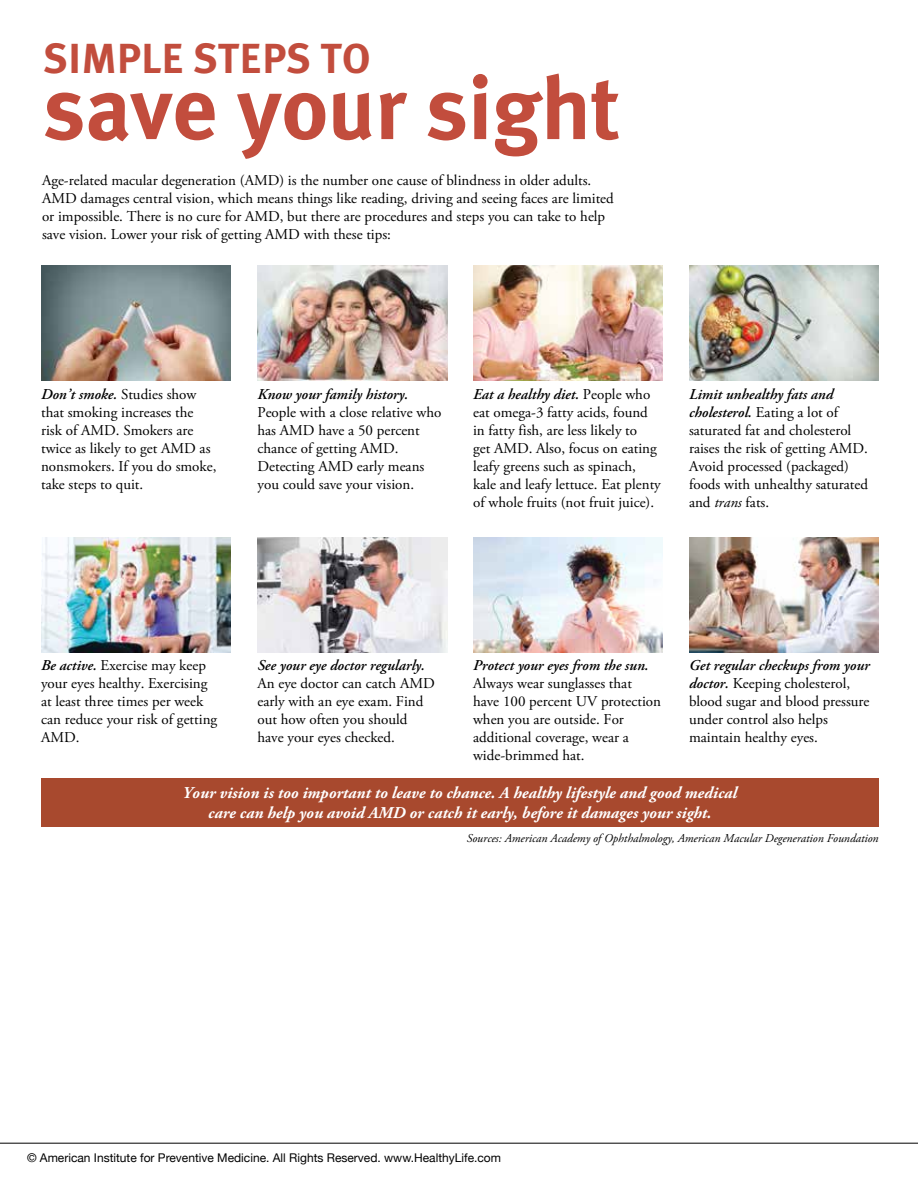
<style>
.page{position:relative;width:918px;height:1188px;background:#fff}
.page>*{position:absolute;margin:0;border:0;box-sizing:border-box;transform-origin:0 0}
.t1{font:700 88.5px "Meta Plus";color:#c24d3d}
.t2{font:700 42px "Meta Plus";color:#c24d3d}
.t3{font:italic 700 16.5px/19.8px "Adobe Garamond Pro";color:#fff;text-align:center}
.t4{font:15px/18px "Adobe Garamond Pro";color:#000}
.t5{font:italic 600 15px "Adobe Garamond Pro";color:#000}
.t6{font:12px "Helvetica Neue";color:#000}
.t7{font:italic 12px "Adobe Garamond Pro";color:#000}
.s1{font-weight:600;font-style:italic}
.s2{font-style:italic}
</style>
<div class="page">
<div style="left:41px;top:778px;width:838px;height:49px;background:#a8492e"></div>
<img style="left:257px;top:266px;width:190px;height:114px">
<img style="left:473px;top:266px;width:190px;height:114px">
<img style="left:689px;top:266px;width:190px;height:114px">
<img style="left:41px;top:266px;width:190px;height:114px">
<img style="left:257px;top:538px;width:190px;height:114px">
<img style="left:473px;top:538px;width:190px;height:114px">
<img style="left:689px;top:538px;width:190px;height:114px">
<img style="left:41px;top:538px;width:190px;height:114px">
<hr style="left:0;top:0;width:918px;height:1px;background:#e6e7e8">
<hr style="left:0;top:1143px;width:918px;height:1px;background:#000">
<h2 class="t2" style="left:44px;top:34px;width:328px">SIMPLE STEPS TO</h2>
<h1 class="t1" style="left:44px;top:57px;width:578px">save your sight</h1>
<p class="t4" style="left:42px;top:172px;width:573px">Age-related macular degeneration (AMD) is the number one cause of blindness in older adults.<br>AMD damages central vision, which means things like reading, driving and seeing faces are limited or impossible. There is no cure for AMD, but there are procedures and steps you can take to help save vision. Lower your risk of getting AMD with these tips:</p>
<p class="t4" style="left:41px;top:386px;width:177px"><span class="s1">Don’t smoke.</span> Studies show that smoking increases the risk of AMD. Smokers are twice as likely to get AMD as nonsmokers. If you do smoke, take steps to quit.</p>
<p class="t5" style="left:257px;top:385px;width:152px">Know your family history.</p>
<p class="t4" style="left:257px;top:404px;width:185px">People with a close relative who has AMD have a 50 percent chance of getting AMD.<br>Detecting AMD early means you could save your vision.</p>
<p class="t4" style="left:473px;top:386px;width:189px"><span class="s1">Eat a healthy diet.</span> People who eat omega-3 fatty acids, found in fatty fish, are less likely to<br>get AMD. Also, focus on eating leafy greens such as spinach, kale and leafy lettuce. Eat plenty of whole fruits (not fruit juice).</p>
<p class="t4" style="left:689px;top:386px;width:181px"><span class="s1">Limit unhealthy fats and cholesterol.</span> Eating a lot of saturated fat and cholesterol raises the risk of getting AMD.<br>Avoid processed (packaged) foods with unhealthy saturated and <span class="s2">trans</span> fats.</p>
<p class="t4" style="left:41px;top:657px;width:178px"><span class="s1">Be active.</span> Exercise may keep your eyes healthy. Exercising at least three times per week can reduce your risk of getting<br>AMD.</p>
<p class="t5" style="left:257px;top:657px;width:169px">See your eye doctor regularly.</p>
<p class="t4" style="left:257px;top:675px;width:179px">An eye doctor can catch AMD early with an eye exam. Find out how often you should have your eyes checked.</p>
<p class="t5" style="left:473px;top:657px;width:177px">Protect your eyes from the sun.</p>
<p class="t4" style="left:473px;top:675px;width:190px">Always wear sunglasses that have 100 percent UV protection when you are outside. For additional coverage, wear a wide-brimmed hat.</p>
<p class="t4" style="left:689px;top:657px;width:182px"><span class="s1">Get regular checkups from your doctor.</span> Keeping cholesterol, blood sugar and blood pressure under control also helps maintain healthy eyes.</p>
<p class="t3" style="left:183px;top:783px;width:556px">Your vision is too important to leave to chance. A healthy lifestyle and good medical care can help you avoid AMD or catch it early, before it damages your sight.</p>
<p class="t7" style="left:467px;top:831px;width:413px">Sources: American Academy of Ophthalmology, American Macular Degeneration Foundation</p>
<p class="t6" style="left:27px;top:1150px;width:476px">© American Institute for Preventive Medicine. All Rights Reserved. www.HealthyLife.com</p>
</div>
